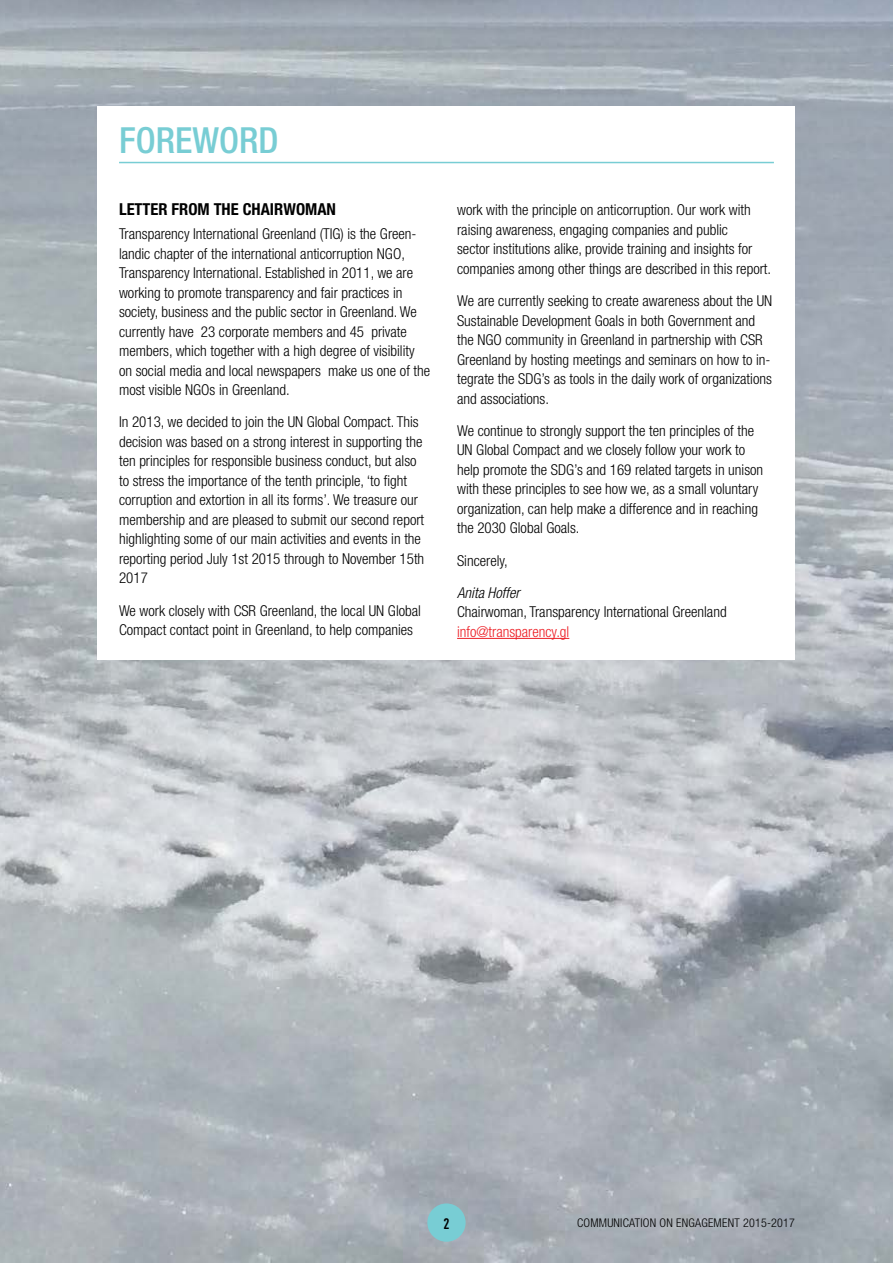
<style>
.page{position:relative;width:893px;height:1263px;background:#fff}
.page>*{position:absolute;margin:0;border:0;box-sizing:border-box;transform-origin:0 0}
.t1{font:500 condensed 36px "Helvetica Neue LT Std";color:#78cdd4}
.t2{font:700 condensed 16.5px "Helvetica Neue LT Std";color:#000}
.t3{font:300 condensed 15px/19.5px "Helvetica Neue LT Std";color:#000}
.t4{font:300 condensed 15px "Helvetica Neue LT Std";color:#ed1d24}
.t5{font:italic 300 condensed 15px "Helvetica Neue LT Std";color:#000}
.t6{font:700 15px "DIN Cond";color:#000}
.t7{font:300 condensed 12px "Helvetica Neue LT Std";letter-spacing:.02em;color:#000}
</style>
<div class="page">
<img style="left:0;top:0;width:893px;height:1263px">
<div style="left:98px;top:106px;width:697px;height:553px;background:#fff"></div>
<hr style="left:119px;top:162px;width:655px;height:1px;background:#78cdd4">
<hr style="left:457px;top:638px;width:112px;height:1px;background:#ed1d24">
<div style="left:427px;top:1203px;width:39px;height:39px;background:#78cdd4;border-radius:50%"></div>
<h1 class="t1" style="left:119px;top:119px;width:161px">FOREWORD</h1>
<p class="t2" style="left:119px;top:199px;width:219px">LETTER FROM THE CHAIRWOMAN</p>
<p class="t3" style="left:119px;top:224px;width:313px">Transparency International Greenland (TIG) is the Green&shy;landic chapter of the international anticorruption NGO, Transparency International. Established in 2011, we are working to promote transparency and fair practices in society, business and the public sector in Greenland. We currently have 23 corporate members and 45 private members, which together with a high degree of visibility on social media and local newspapers make us one of the most visible NGOs in Greenland.</p>
<p class="t3" style="left:119px;top:412px;width:307px">In 2013, we decided to join the UN Global Compact. This decision was based on a strong interest in supporting the ten principles for responsible business conduct, but also to stress the importance of the tenth principle, ‘to fight corruption and extortion in all its forms’. We treasure our membership and are pleased to submit our second report highlighting some of our main activities and events in the reporting period July 1st 2015 through to November 15th 2017</p>
<p class="t3" style="left:119px;top:600px;width:303px">We work closely with CSR Greenland, the local UN Global<br>Compact contact point in Greenland, to help companies</p>
<p class="t3" style="left:457px;top:200px;width:315px">work with the principle on anticorruption. Our work with raising awareness, engaging companies and public<br>sector institutions alike, provide training and insights for companies among other things are described in this report.</p>
<p class="t3" style="left:457px;top:291px;width:317px">We are currently seeking to create awareness about the UN Sustainable Development Goals in both Government and the NGO community in Greenland in partnership with CSR Greenland by hosting meetings and seminars on how to in&shy;tegrate the SDG’s as tools in the daily work of organizations and associations.</p>
<p class="t3" style="left:457px;top:421px;width:308px">We continue to strongly support the ten principles of the UN Global Compact and we closely follow your work to help promote the SDG’s and 169 related targets in unison with these principles to see how we, as a small voluntary organization, can help make a difference and in reaching the 2030 Global Goals.</p>
<p class="t3" style="left:457px;top:550px;width:52px">Sincerely,</p>
<p class="t5" style="left:457px;top:584px;width:64px">Anita Hoffer</p>
<p class="t3" style="left:457px;top:602px;width:271px">Chairwoman, Transparency International Greenland</p>
<p class="t4" style="left:457px;top:623px;width:114px">info@transparency.gl</p>
<p class="t6" style="left:443px;top:1214px;width:8px">2</p>
<p class="t7" style="left:577px;top:1216px;width:220px">COMMUNICATION ON ENGAGEMENT 2015-2017</p>
</div>
